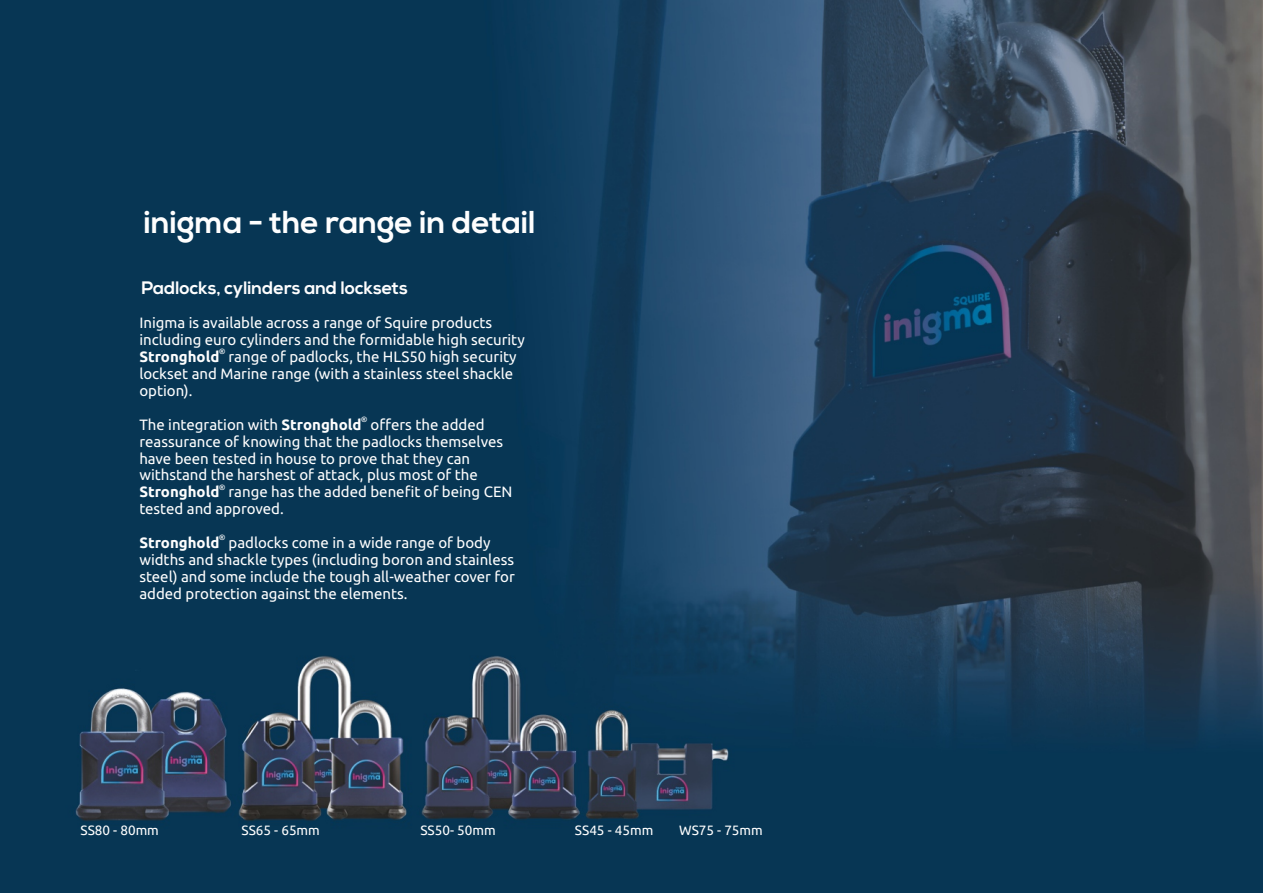
<style>
.page{position:relative;width:1263px;height:893px;background:#fff}
.page>*{position:absolute;margin:0;border:0;box-sizing:border-box;transform-origin:0 0}
.t1{font:700 31.65px "Nexa";color:#fefefe}
.t2{font:700 18px "Nexa";color:#fefefe}
.t3{font:15px/17px "Ubuntu";color:#fefefe}
.t4{font:13.5px "Ubuntu";color:#fefefe}
.t5{font:700 7.5px "Arial";color:#fefefe}
.s1{font-weight:700}
</style>
<div class="page">
<img style="left:0;top:0;width:1263px;height:893px">
<h1 class="t1" style="left:144px;top:209px;width:393px">inigma - the range in detail</h1>
<p class="t2" style="left:141px;top:281px;width:268px">Padlocks, cylinders and locksets</p>
<p class="t3" style="left:139px;top:315px;width:387px">Inigma is available across a range of Squire products including euro cylinders and the formidable high security</p>
<p class="t5" style="left:220px;top:349px;width:7px">®</p>
<p class="t3" style="left:139px;top:349px;width:379px"><span class="s1">Stronghold</span> range of padlocks, the HLS50 high security lockset and Marine range (with a stainless steel shackle option).</p>
<p class="t5" style="left:362px;top:417px;width:7px">®</p>
<p class="t3" style="left:139px;top:417px;width:365px">The integration with <span class="s1">Stronghold</span> offers the added reassurance of knowing that the padlocks themselves have been tested in house to prove that they can withstand the harshest of attack, plus most of the</p>
<p class="t5" style="left:220px;top:484px;width:7px">®</p>
<p class="t3" style="left:139px;top:484px;width:375px"><span class="s1">Stronghold</span> range has the added benefit of being CEN tested and approved.</p>
<p class="t5" style="left:220px;top:535px;width:7px">®</p>
<p class="t3" style="left:139px;top:535px;width:377px"><span class="s1">Stronghold</span> padlocks come in a wide range of body widths and shackle types (including boron and stainless steel) and some include the tough all-weather cover for added protection against the elements.</p>
<p class="t4" style="left:81px;top:825px;width:80px">SS80 - 80mm</p>
<p class="t4" style="left:242px;top:825px;width:80px">SS65 - 65mm</p>
<p class="t4" style="left:420px;top:825px;width:77px">SS50- 50mm</p>
<p class="t4" style="left:575px;top:825px;width:80px">SS45 - 45mm</p>
<p class="t4" style="left:679px;top:825px;width:85px">WS75 - 75mm</p>
</div>
